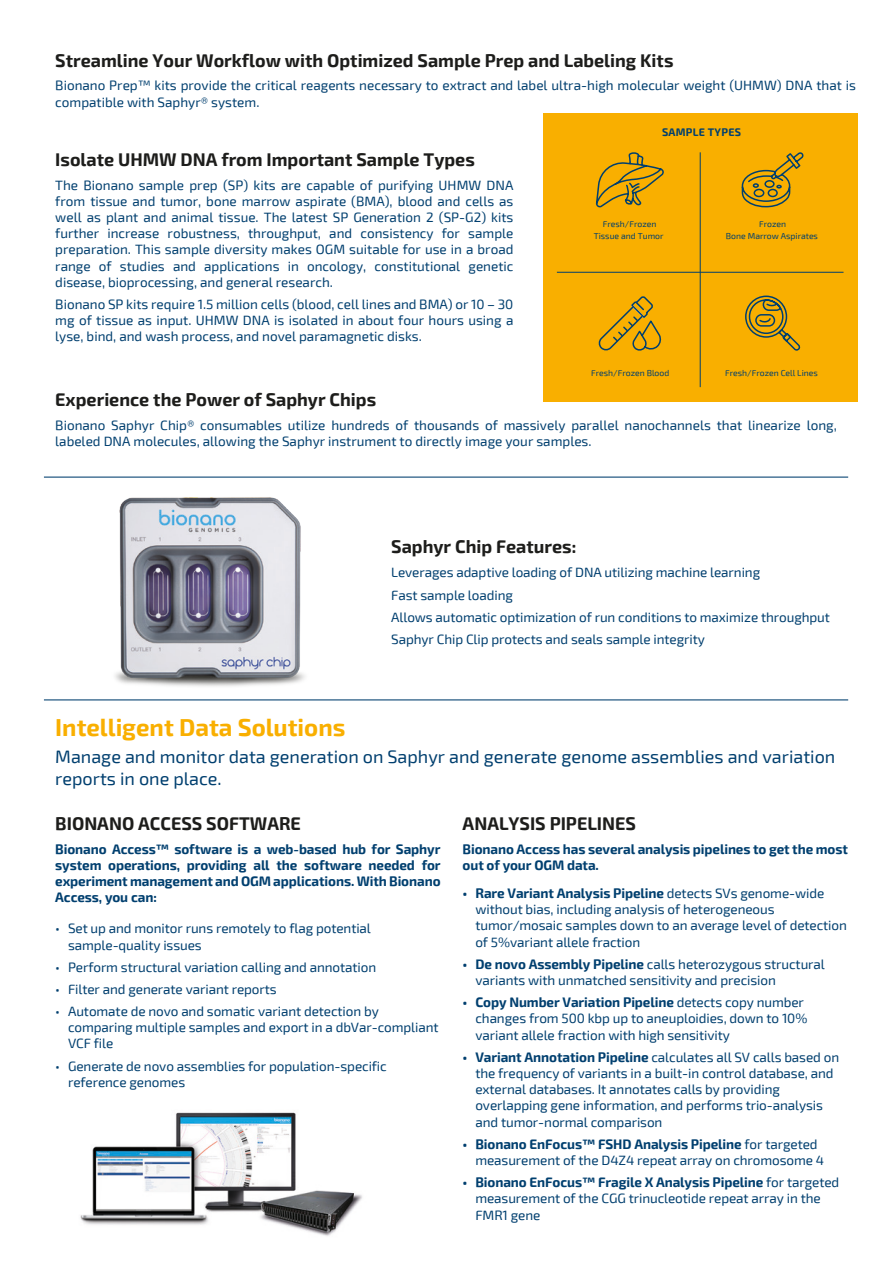
<style>
.page{position:relative;width:893px;height:1263px;background:#fff}
.page>*{position:absolute;margin:0;border:0;box-sizing:border-box;transform-origin:0 0}
.t1{font:700 24px "Exo 2";color:#f9af00}
.t2{font:700 18px "Exo 2";color:#1d1d1b}
.t3{font:18px/21.6px "Exo 2";color:#003f6f}
.t4{font:13.5px/16.2px "Exo 2";letter-spacing:-.005em;color:#003f6f}
.t5{font:700 13.5px/16.2px "Exo 2";letter-spacing:-.005em;color:#003f6f;text-align:justify}
.t6{font:700 10.8px "Exo 2";letter-spacing:.025em;color:#003f6f}
.t7{font:8.55px/11.9px "Exo 2";color:#003f6f;text-align:center}
.s1{font-weight:700}
</style>
<div class="page">
<img style="left:80px;top:1112px;width:282px;height:124px">
<div style="left:543px;top:113px;width:314px;height:289px;background:#f9af00"></div>
<hr style="left:557px;top:272px;width:286px;height:1px;background:#003f6f">
<hr style="left:700px;top:152px;width:1px;height:235px;background:#003f6f">
<svg style="left:595px;top:152px;width:69px;height:56px"></svg>
<svg style="left:745px;top:295px;width:56px;height:56px"></svg>
<svg style="left:598px;top:296px;width:63px;height:55px"></svg>
<svg style="left:741px;top:152px;width:63px;height:56px"></svg>
<img style="left:115px;top:497px;width:190px;height:190px">
<hr style="left:44px;top:477px;width:804px;height:1px;background:#003f6f">
<hr style="left:44px;top:699px;width:804px;height:1px;background:#003f6f">
<h2 class="t2" style="left:55px;top:50px;width:620px">Streamline Your Workflow with Optimized Sample Prep and Labeling Kits</h2>
<p class="t4" style="left:55px;top:78px;width:802px">Bionano Prep™ kits provide the critical reagents necessary to extract and label ultra-high molecular weight (UHMW) DNA that is compatible with Saphyr® system.</p>
<h2 class="t2" style="left:55px;top:149px;width:421px">Isolate UHMW DNA from Important Sample Types</h2>
<p class="t4" style="left:55px;top:177px;width:460px;text-align:justify">The Bionano sample prep (SP) kits are capable of purifying UHMW DNA from tissue and tumor, bone marrow aspirate (BMA), blood and cells as well as plant and animal tissue. The latest SP Generation 2 (SP-G2) kits further increase robustness, throughput, and consistency for sample preparation. This sample diversity makes OGM suitable for use in a broad range of studies and applications in oncology, constitutional genetic disease, bioprocessing, and general research.</p>
<p class="t4" style="left:55px;top:296px;width:460px;text-align:justify">Bionano SP kits require 1.5 million cells (blood, cell lines and BMA) or 10 – 30 mg of tissue as input. UHMW DNA is isolated in about four hours using a lyse, bind, and wash process, and novel paramagnetic disks.</p>
<h2 class="t2" style="left:55px;top:389px;width:322px">Experience the Power of Saphyr Chips</h2>
<p class="t6" style="left:662px;top:126px;width:81px">SAMPLE TYPES</p>
<p class="t7" style="left:594px;top:219px;width:71px">Fresh/Frozen<br>Tissue and Tumor</p>
<p class="t7" style="left:591px;top:367px;width:80px">Fresh/Frozen Blood</p>
<p class="t7" style="left:726px;top:219px;width:94px">Frozen<br>Bone Marrow Aspirates</p>
<p class="t7" style="left:725px;top:367px;width:94px">Fresh/Frozen Cell Lines</p>
<p class="t4" style="left:55px;top:417px;width:783px">Bionano Saphyr Chip® consumables utilize hundreds of thousands of massively parallel nanochannels that linearize long, labeled DNA molecules, allowing the Saphyr instrument to directly image your samples.</p>
<h2 class="t2" style="left:391px;top:536px;width:187px">Saphyr Chip Features:</h2>
<h1 class="t1" style="left:55px;top:713px;width:292px">Intelligent Data Solutions</h1>
<p class="t4" style="left:391px;top:562px;width:440px;line-height:22.2px">Leverages adaptive loading of DNA utilizing machine learning<br>Fast sample loading<br>Allows automatic optimization of run conditions to maximize throughput Saphyr Chip Clip protects and seals sample integrity</p>
<h2 class="t3" style="left:55px;top:746px;width:781px">Manage and monitor data generation on Saphyr and generate genome assemblies and variation reports in one place.</h2>
<h2 class="t2" style="left:55px;top:813px;width:247px">BIONANO ACCESS SOFTWARE</h2>
<p class="t5" style="left:55px;top:841px;width:387px">Bionano Access™ software is a web-based hub for Saphyr system operations, providing all the software needed for experiment management and OGM applications. With Bionano Access, you can:</p>
<p class="t4" style="left:68px;top:921px;width:304px;text-indent:-13px">• Set up and monitor runs remotely to flag potential sample-quality issues</p>
<p class="t4" style="left:55px;top:959px;width:322px">• Perform structural variation calling and annotation</p>
<p class="t4" style="left:55px;top:981px;width:223px">• Filter and generate variant reports</p>
<p class="t4" style="left:68px;top:1003px;width:372px;text-indent:-13px">• Automate de novo and somatic variant detection by comparing multiple samples and export in a dbVar-compliant<br>VCF file</p>
<p class="t4" style="left:68px;top:1058px;width:320px;text-indent:-13px">• Generate de novo assemblies for population-specific reference genomes</p>
<h2 class="t2" style="left:463px;top:813px;width:175px">ANALYSIS PIPELINES</h2>
<p class="t5" style="left:463px;top:841px;width:387px">Bionano Access has several analysis pipelines to get the most out of your OGM data.</p>
<p class="t4" style="left:475px;top:885px;width:373px;text-indent:-13px"><span class="s1">• Rare Variant Analysis Pipeline</span> detects SVs genome-wide without bias, including analysis of heterogeneous tumor/mosaic samples down to an average level of detection of 5%variant allele fraction</p>
<p class="t4" style="left:475px;top:956px;width:351px;text-indent:-13px"><span class="s1">• De novo Assembly Pipeline</span> calls heterozygous structural variants with unmatched sensitivity and precision</p>
<p class="t4" style="left:475px;top:994px;width:333px;text-indent:-13px"><span class="s1">• Copy Number Variation Pipeline</span> detects copy number changes from 500 kbp up to aneuploidies, down to 10% variant allele fraction with high sensitivity</p>
<p class="t4" style="left:475px;top:1049px;width:365px;text-indent:-13px"><span class="s1">• Variant Annotation Pipeline</span> calculates all SV calls based on the frequency of variants in a built-in control database, and external databases. It annotates calls by providing overlapping gene information, and performs trio-analysis and tumor-normal comparison</p>
<p class="t4" style="left:475px;top:1136px;width:350px;text-indent:-13px"><span class="s1">• Bionano EnFocus™ FSHD Analysis Pipeline</span> for targeted measurement of the D4Z4 repeat array on chromosome 4</p>
<p class="t4" style="left:475px;top:1174px;width:365px;text-indent:-13px"><span class="s1">• Bionano EnFocus™ Fragile X Analysis Pipeline</span> for targeted measurement of the CGG trinucleotide repeat array in the<br>FMR1 gene</p>
</div>
